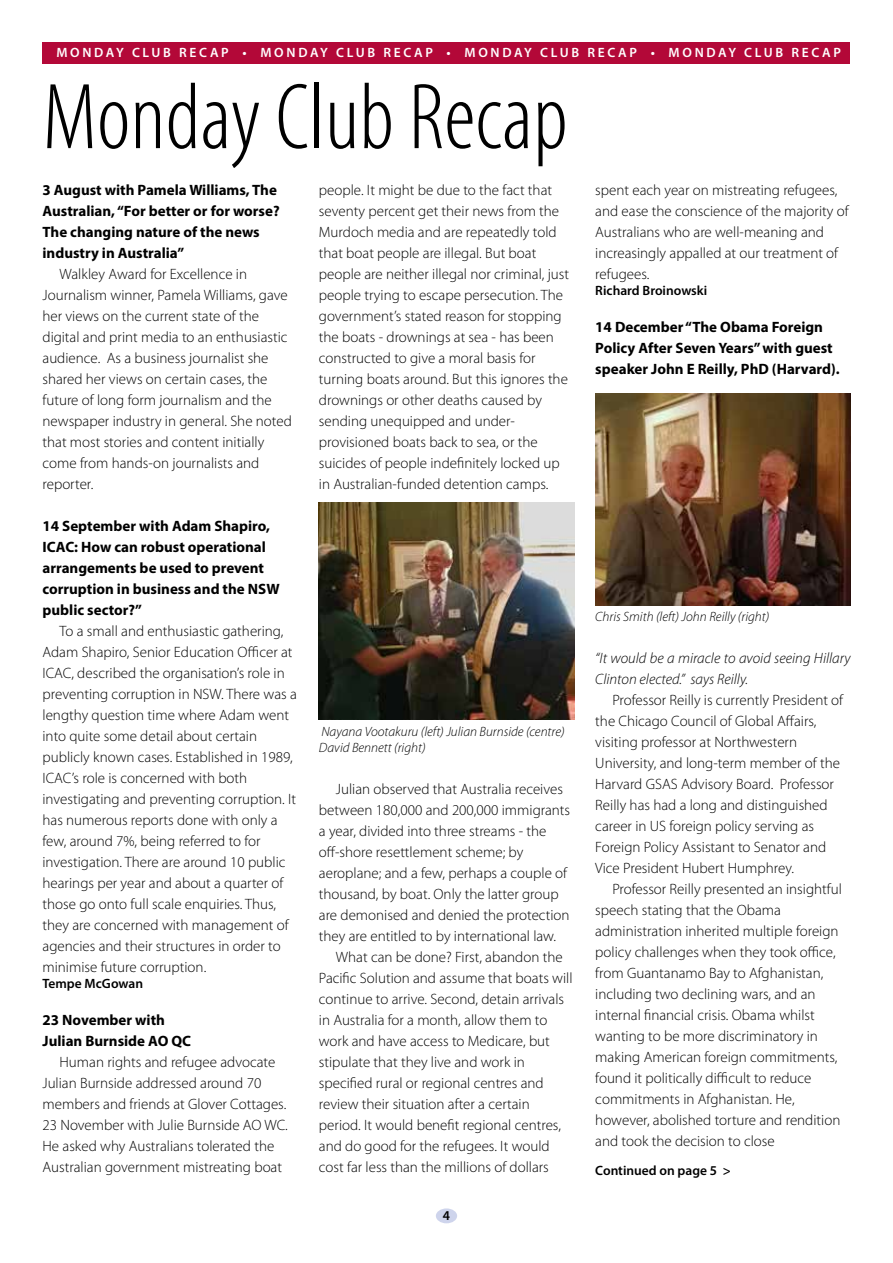
<style>
.page{position:relative;width:893px;height:1263px;background:#fff}
.page>*{position:absolute;margin:0;border:0;box-sizing:border-box;transform-origin:0 0}
.t1{font:300 condensed 94.5px "Myriad Pro";color:#000}
.t2{font:300 15px/21px "Myriad Pro";color:#000}
.t3{font:700 15px/21px "Myriad Pro";color:#000}
.t4{font:italic 300 15px/21px "Myriad Pro";color:#000}
.t5{font:italic 300 13.5px/16.2px "Myriad Pro";color:#000}
.t6{font:600 13.5px "Myriad Pro";letter-spacing:.205em;color:#fff}
.t7{font:600 13.5px "Myriad Pro";color:#000}
</style>
<div class="page">
<div style="left:436px;top:1208px;width:21px;height:15px;background:#ced4ec;border-radius:50%"></div>
<div style="left:43px;top:43px;width:807px;height:21px;background:#b30838"></div>
<img style="left:319px;top:503px;width:255px;height:217px">
<img style="left:595px;top:393px;width:255px;height:212px">
<p class="t6" style="left:56px;top:44px;width:13px">MONDA</p>
<p class="t6" style="left:116px;top:44px;width:157px">Y CLU B RE CAP • MONDA</p>
<p class="t6" style="left:320px;top:44px;width:157px">Y CLU B RE CAP • MONDA</p>
<p class="t6" style="left:524px;top:44px;width:157px">Y CLU B RE CAP • MONDA</p>
<p class="t6" style="left:728px;top:44px;width:114px">Y CLU B RE CAP</p>
<h1 class="t1" style="left:43px;top:61px;width:527px">Monday Club Recap</h1>
<p class="t3" style="left:43px;top:179px;width:239px">3 August with Pamela Williams, The<br>Australian, “For better or for worse?<br>The changing nature of the news industry in Australia”</p>
<p class="t2" style="left:43px;top:263px;width:251px;text-indent:17px">Walkley Award for Excellence in Journalism winner, Pamela Williams, gave her views on the current state of the digital and print media to an enthusiastic audience. As a business journalist she shared her views on certain cases, the future of long form journalism and the newspaper industry in general. She noted that most stories and content initially come from hands-on journalists and reporter.</p>
<p class="t3" style="left:43px;top:515px;width:239px">14 September with Adam Shapiro,<br>ICAC: How can robust operational arrangements be used to prevent corruption in business and the NSW public sector?”</p>
<p class="t2" style="left:43px;top:620px;width:256px;text-indent:17px">To a small and enthusiastic gathering, Adam Shapiro, Senior Education Officer at ICAC, described the organisation’s role in preventing corruption in NSW. There was a lengthy question time where Adam went into quite some detail about certain publicly known cases. Established in 1989, ICAC’s role is concerned with both investigating and preventing corruption. It has numerous reports done with only a few, around 7%, being referred to for investigation. There are around 10 public hearings per year and about a quarter of those go onto full scale enquiries. Thus, they are concerned with management of agencies and their structures in order to minimise future corruption.</p>
<p class="t7" style="left:43px;top:975px;width:102px">Tempe McGowan</p>
<p class="t3" style="left:43px;top:1009px;width:150px">23 November with<br>Julian Burnside AO QC</p>
<p class="t2" style="left:43px;top:1051px;width:247px;text-indent:17px">Human rights and refugee advocate Julian Burnside addressed around 70 members and friends at Glover Cottages.<br>23 November with Julie Burnside AO WC.<br>He asked why Australians tolerated the Australian government mistreating boat</p>
<p class="t2" style="left:319px;top:179px;width:252px">people. It might be due to the fact that seventy percent get their news from the Murdoch media and are repeatedly told that boat people are illegal. But boat people are neither illegal nor criminal, just people trying to escape persecution. The government’s stated reason for stopping the boats - drownings at sea - has been constructed to give a moral basis for turning boats around. But this ignores the drownings or other deaths caused by sending unequipped and under&shy;provisioned boats back to sea, or the suicides of people indefinitely locked up in Australian-funded detention camps.</p>
<p class="t5" style="left:319px;top:723px;width:247px">Nayana Vootakuru (left) Julian Burnside (centre)<br>David Bennett (right)</p>
<p class="t2" style="left:336px;top:778px;width:229px">Julian observed that Australia receives</p>
<p class="t2" style="left:319px;top:799px;width:253px">between 180,000 and 200,000 immigrants</p>
<p class="t2" style="left:319px;top:820px;width:229px">a year, divided into three streams - the</p>
<p class="t2" style="left:319px;top:841px;width:206px">off-shore resettlement scheme; by</p>
<p class="t2" style="left:319px;top:862px;width:250px">aeroplane; and a few, perhaps a couple of</p>
<p class="t2" style="left:319px;top:883px;width:241px">thousand, by boat. Only the latter group</p>
<p class="t2" style="left:319px;top:904px;width:252px">are demonised and denied the protection</p>
<p class="t2" style="left:319px;top:925px;width:239px">they are entitled to by international law.</p>
<p class="t2" style="left:336px;top:946px;width:228px">What can be done? First, abandon the</p>
<p class="t2" style="left:319px;top:967px;width:255px">Pacific Solution and assume that boats will</p>
<p class="t2" style="left:319px;top:988px;width:247px">continue to arrive. Second, detain arrivals</p>
<p class="t2" style="left:319px;top:1009px;width:230px">in Australia for a month, allow them to</p>
<p class="t2" style="left:319px;top:1030px;width:232px">work and have access to Medicare, but</p>
<p class="t2" style="left:319px;top:1051px;width:207px">stipulate that they live and work in</p>
<p class="t2" style="left:319px;top:1072px;width:226px">specified rural or regional centres and</p>
<p class="t2" style="left:319px;top:1093px;width:212px">review their situation after a certain</p>
<p class="t2" style="left:319px;top:1114px;width:244px">period. It would benefit regional centres,</p>
<p class="t2" style="left:319px;top:1135px;width:232px">and do good for the refugees. It would</p>
<p class="t2" style="left:319px;top:1156px;width:231px">cost far less than the millions of dollars</p>
<p class="t7" style="left:443px;top:1207px;width:9px">4</p>
<p class="t2" style="left:595px;top:179px;width:255px">spent each year on mistreating refugees, and ease the conscience of the majority of Australians who are well-meaning and increasingly appalled at our treatment of refugees.</p>
<p class="t7" style="left:595px;top:282px;width:114px">Richard Broinowski</p>
<p class="t3" style="left:595px;top:316px;width:246px">14 December “The Obama Foreign<br>Policy After Seven Years” with guest speaker John E Reilly, PhD (Harvard).</p>
<p class="t5" style="left:595px;top:609px;width:176px">Chris Smith (left) John Reilly (right)</p>
<p class="t4" style="left:595px;top:648px;width:257px">“It would be a miracle to avoid seeing Hillary<br>Clinton elected.” says Reilly.</p>
<p class="t2" style="left:595px;top:690px;width:249px;text-indent:17px">Professor Reilly is currently President of the Chicago Council of Global Affairs, visiting professor at Northwestern University, and long-term member of the Harvard GSAS Advisory Board. Professor Reilly has had a long and distinguished career in US foreign policy serving as Foreign Policy Assistant to Senator and Vice President Hubert Humphrey.</p>
<p class="t2" style="left:595px;top:879px;width:248px;text-indent:17px">Professor Reilly presented an insightful speech stating that the Obama administration inherited multiple foreign policy challenges when they took office, from Guantanamo Bay to Afghanistan, including two declining wars, and an internal financial crisis. Obama whilst wanting to be more discriminatory in making American foreign commitments, found it politically difficult to reduce commitments in Afghanistan. He, however, abolished torture and rendition and took the decision to close</p>
<p class="t7" style="left:595px;top:1162px;width:137px">Continued on page 5 &gt;</p>
</div>
